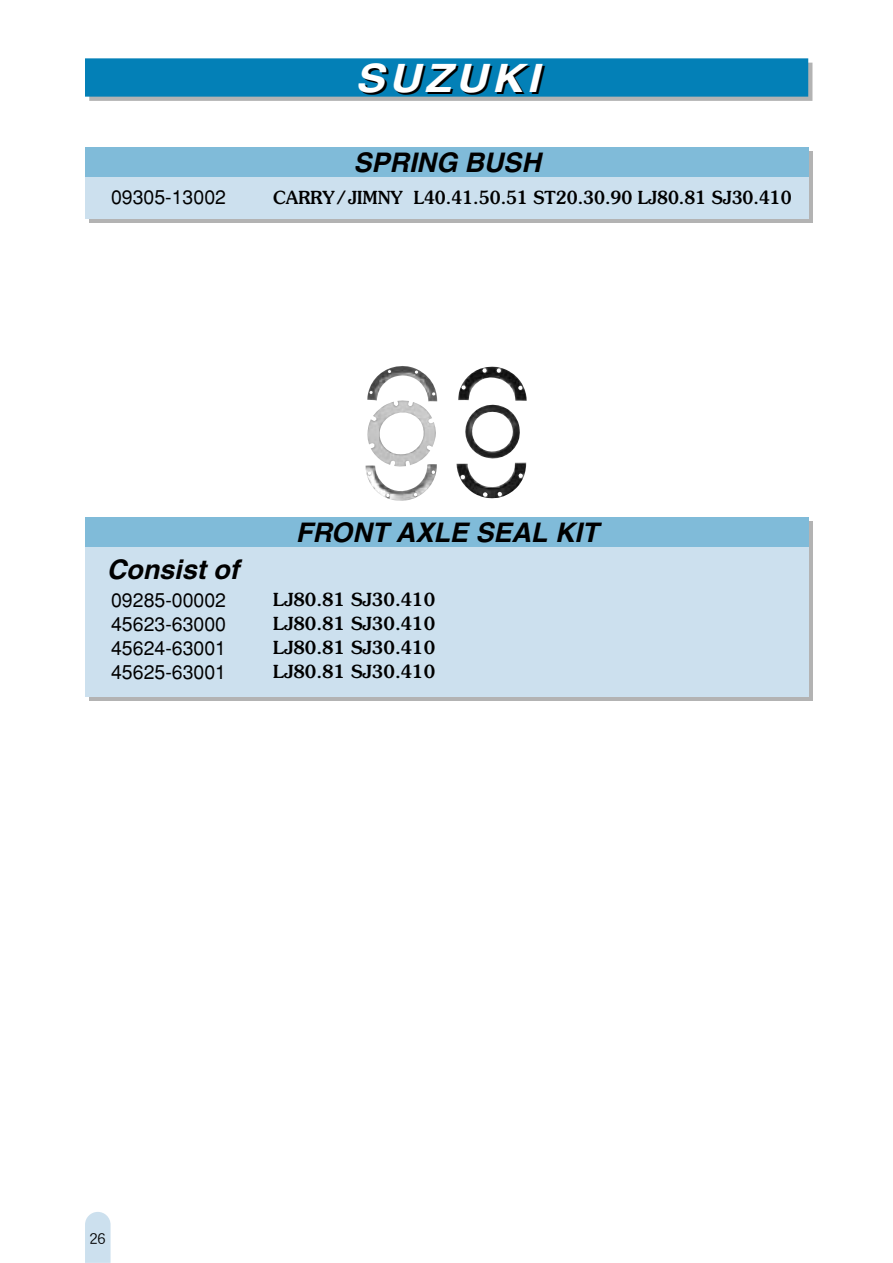
<style>
.page{position:relative;width:893px;height:1263px;background:#fff}
.page>*{position:absolute;margin:0;border:0;box-sizing:border-box;transform-origin:0 0}
.t1{font:italic 700 39.15px "Helvetica";letter-spacing:.1em;color:#fff;scale:1.11 1}
.t2{font:italic 700 27px "Helvetica";color:#000}
.t3{font:19.5px/24px "Helvetica";color:#000;text-align:justify}
.t4{font:500 18px/24px "Souvenir";color:#000;text-align:justify}
.t5{font:500 18px "Souvenir";color:#000;scale:.95 1}
.t6{font:15px "DFPHS Gothic CID W3";color:#000}
</style>
<div class="page">
<div style="left:89px;top:63px;width:723px;height:38px;background:#b3b3b3"></div>
<div style="left:85px;top:58px;width:723px;height:39px;background:#0380b7"></div>
<div style="left:89px;top:151px;width:723px;height:72px;background:#b3b3b3"></div>
<div style="left:85px;top:147px;width:723px;height:72px;background:#cce0ee"></div>
<div style="left:85px;top:147px;width:723px;height:30px;background:#80bbd9"></div>
<div style="left:89px;top:521px;width:723px;height:180px;background:#b3b3b3"></div>
<div style="left:85px;top:517px;width:723px;height:180px;background:#cce0ee"></div>
<div style="left:85px;top:517px;width:723px;height:30px;background:#80bbd9"></div>
<svg style="left:85px;top:1212px;width:26px;height:51px"></svg>
<img style="left:367px;top:366px;width:159px;height:132px">
<h1 class="t1" style="left:355px;top:54px;width:167px">SUZUKI</h1>
<h2 class="t2" style="left:353px;top:146px;width:189px">SPRING BUSH</h2>
<p class="t3" style="left:111px;top:185px;width:116px">09305-13002</p>
<p class="t5" style="left:273px;top:186px;width:547px">CARRY / JIMNY L40.41.50.51 ST20.30.90 LJ80.81 SJ30.410</p>
<h2 class="t2" style="left:296px;top:516px;width:304px">FRONT AXLE SEAL KIT</h2>
<h2 class="t2" style="left:107px;top:553px;width:134px">Consist of</h2>
<p class="t3" style="left:111px;top:588px;width:116px">09285-00002<br>45623-63000<br>45624-63001<br>45625-63001</p>
<p class="t4" style="left:273px;top:588px;width:163px">LJ80.81 SJ30.410<br>LJ80.81 SJ30.410<br>LJ80.81 SJ30.410<br>LJ80.81 SJ30.410</p>
<p class="t6" style="left:89px;top:1230px;width:18px">26</p>
</div>
